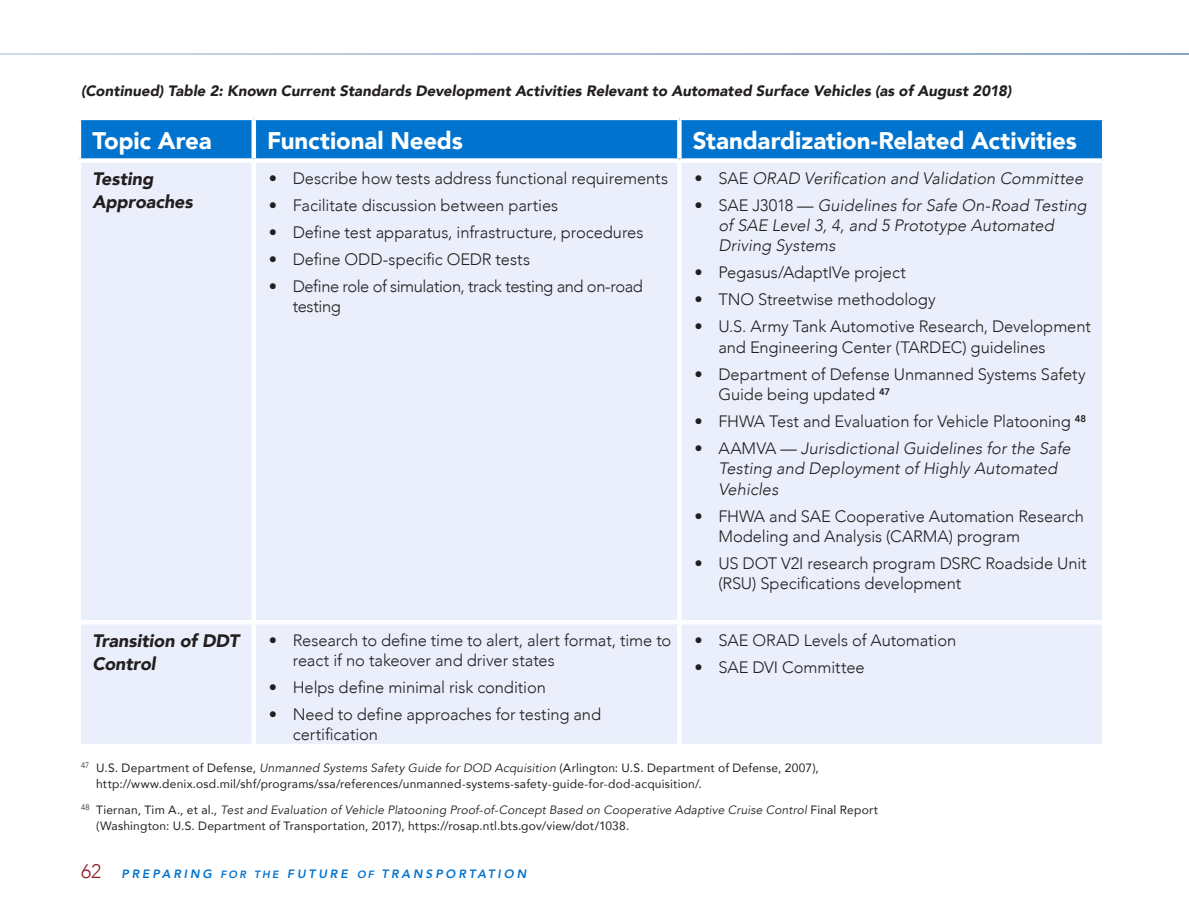
<style>
.page{position:relative;width:1189px;height:919px;background:#fff}
.page>*{position:absolute;margin:0;border:0;box-sizing:border-box;transform-origin:0 0}
.t1{font:900 24px "Avenir";letter-spacing:-.005em;color:#fff}
.t2{font:italic 900 18px/22.5px "Avenir";letter-spacing:-.005em;color:#231f20}
.t3{font:300 16.5px/20.2px "Avenir";letter-spacing:-.005em;color:#231f20}
.t4{font:italic 300 16.5px/20.2px "Avenir";color:#231f20}
.t5{font:300 16.5px/20.2px "Avenir";letter-spacing:-.025em;color:#231f20}
.t6{font:italic 900 15px "Avenir";color:#231f20}
.t7{font:12px/15.8px "Avenir";letter-spacing:.015em;color:#231f20}
.t8{font:italic 800 12px "Avenir";letter-spacing:.24em;color:#0073ce}
.s1{font-style:normal}
.s2{font-style:italic}
.s3{font-weight:300;font-style:normal;font-size:19.5px;color:#931824}
.s4{font-size:10.5px}
</style>
<div class="page">
<svg style="left:0;top:53px;width:1188px;height:2px;background:#afbed5"></svg>
<div style="left:81px;top:120px;width:1020px;height:38px;background:#0073ce"></div>
<div style="left:81px;top:163px;width:1020px;height:580px;background:#ebeffb"></div>
<div style="left:251px;top:163px;width:5px;height:456px;background:#fff"></div>
<hr style="left:677px;top:163px;width:4px;height:456px;background:#fff">
<div style="left:251px;top:120px;width:5px;height:38px;background:#fff"></div>
<svg style="left:677px;top:120px;width:4px;height:38px"></svg>
<div style="left:251px;top:624px;width:5px;height:119px;background:#fff"></div>
<hr style="left:677px;top:624px;width:4px;height:119px;background:#fff">
<div style="left:77px;top:619px;width:177px;height:5px;background:#fff"></div>
<div style="left:254px;top:619px;width:425px;height:5px;background:#fff"></div>
<div style="left:679px;top:619px;width:422px;height:5px;background:#fff"></div>
<p class="t6" style="left:81px;top:78px;width:931px">(Continued) Table 2: Known Current Standards Development Activities Relevant to Automated Surface Vehicles (as of August 2018)</p>
<h1 class="t1" style="left:92px;top:120px;width:121px">Topic Area</h1>
<h1 class="t1" style="left:267px;top:120px;width:197px">Functional Needs</h1>
<h1 class="t1" style="left:692px;top:120px;width:385px">Standardization-Related Activities</h1>
<p class="t2" style="left:92px;top:167px;width:102px">Testing<br>Approaches</p>
<p class="t3" style="left:269px;top:168px;width:400px">• Describe how tests address functional requirements</p>
<p class="t4" style="left:694px;top:168px;width:390px"><span class="s1">• SAE</span> ORAD Verification and Validation Committee</p>
<p class="t4" style="left:718px;top:195px;width:369px;text-indent:-24px"><span class="s1">• SAE J3018 —</span> Guidelines for Safe On-Road Testing of SAE Level 3, 4, and 5 Prototype Automated<br>Driving Systems</p>
<p class="t3" style="left:694px;top:262px;width:213px">• Pegasus/AdaptIVe project</p>
<p class="t3" style="left:694px;top:289px;width:243px">• TNO Streetwise methodology</p>
<p class="t3" style="left:718px;top:316px;width:374px;text-indent:-24px">• U.S. Army Tank Automotive Research, Development and Engineering Center (TARDEC) guidelines</p>
<p class="t3" style="left:718px;top:364px;width:369px;text-indent:-24px">• Department of Defense Unmanned Systems Safety<br>Guide being updated <sup>47</sup></p>
<p class="t3" style="left:694px;top:411px;width:393px">• FHWA Test and Evaluation for Vehicle Platooning <sup>48</sup></p>
<p class="t4" style="left:718px;top:438px;width:354px;text-indent:-24px"><span class="s1">• AAMVA —</span> Jurisdictional Guidelines for the Safe<br>Testing and Deployment of Highly Automated<br>Vehicles</p>
<p class="t3" style="left:718px;top:505px;width:367px;text-indent:-24px">• FHWA and SAE Cooperative Automation Research<br>Modeling and Analysis (CARMA) program</p>
<p class="t3" style="left:718px;top:553px;width:370px;text-indent:-24px">• US DOT V2I research program DSRC Roadside Unit (RSU) Specifications development</p>
<p class="t3" style="left:269px;top:195px;width:291px">• Facilitate discussion between parties</p>
<p class="t3" style="left:269px;top:222px;width:376px">• Define test apparatus, infrastructure, procedures</p>
<p class="t3" style="left:269px;top:249px;width:263px">• Define ODD-specific OEDR tests</p>
<p class="t5" style="left:293px;top:276px;width:351px;text-indent:-24px">• Define role of simulation, track testing and on-road testing</p>
<p class="t2" style="left:92px;top:629px;width:148px">Transition of DDT<br>Control</p>
<p class="t3" style="left:293px;top:629px;width:380px;text-indent:-24px">• Research to define time to alert, alert format, time to react if no takeover and driver states</p>
<p class="t3" style="left:269px;top:676px;width:278px">• Helps define minimal risk condition</p>
<p class="t3" style="left:293px;top:703px;width:310px;text-indent:-24px">• Need to define approaches for testing and certification</p>
<p class="t3" style="left:694px;top:629px;width:263px">• SAE ORAD Levels of Automation</p>
<p class="t3" style="left:694px;top:656px;width:172px">• SAE DVI Committee</p>
<p class="t7" style="left:96px;top:759px;width:724px;text-indent:-15px"><sup>47</sup> U.S. Department of Defense, <span class="s2">Unmanned Systems Safety Guide for DOD Acquisition</span> (Arlington: U.S. Department of Defense, 2007), http://www.denix.osd.mil/shf/programs/ssa/references/unmanned-systems-safety-guide-for-dod-acquisition/.</p>
<p class="t7" style="left:96px;top:801px;width:783px;text-indent:-15px"><sup>48</sup> Tiernan, Tim A., et al., <span class="s2">Test and Evaluation of Vehicle Platooning Proof-of-Concept Based on Cooperative Adaptive Cruise Control</span> Final Report (Washington: U.S. Department of Transportation, 2017), https://rosap.ntl.bts.gov/view/dot/1038.</p>
<p class="t8" style="left:81px;top:866px;width:446px"><span class="s3">62</span> PREPARING <span class="s4">FOR THE</span> FUTURE <span class="s4">OF</span> TRANSPORTATION</p>
</div>
